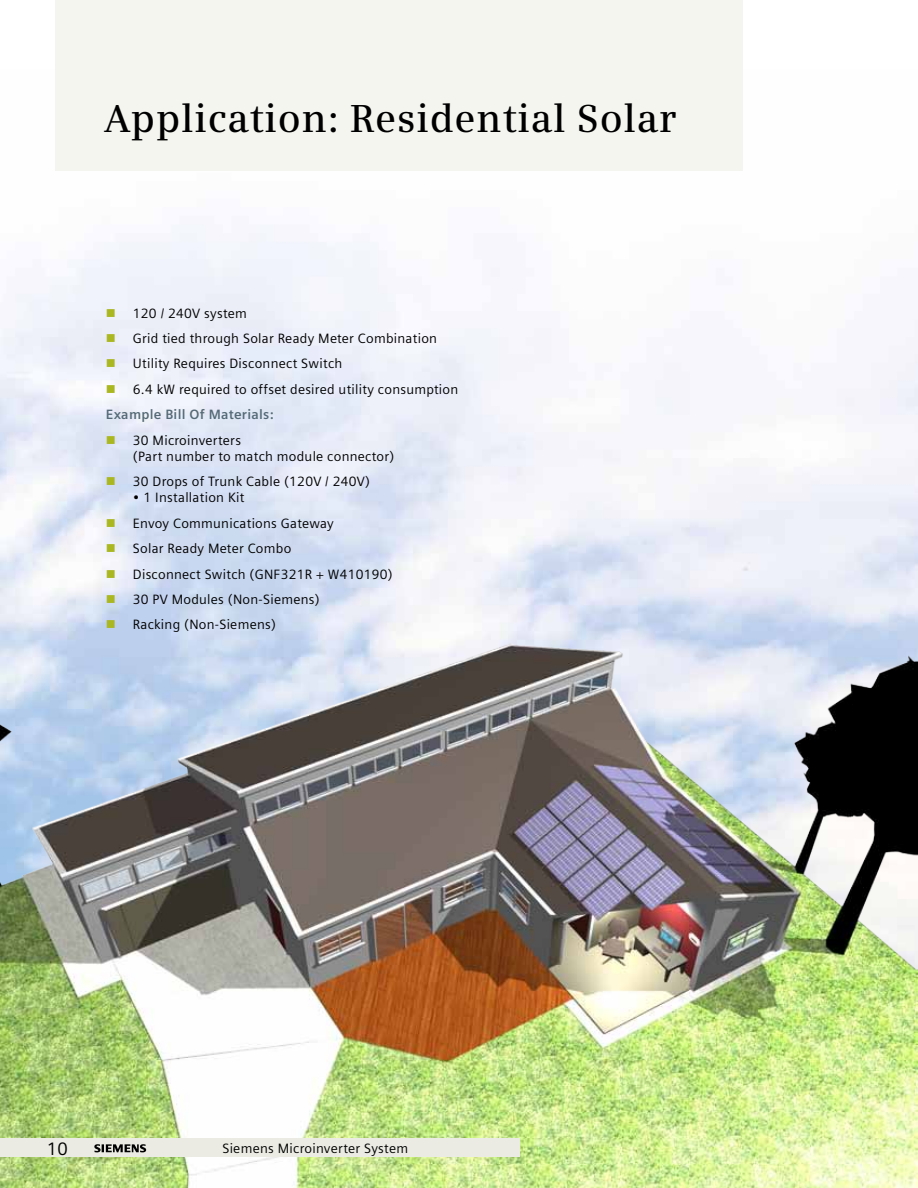
<style>
.page{position:relative;width:918px;height:1188px;background:#fff}
.page>*{position:absolute;margin:0;border:0;box-sizing:border-box;transform-origin:0 0}
.t1{font:600 39px "Siemens Serif OT";letter-spacing:.02em;color:#000}
.t2{font:18px "Siemens Sans";color:#000}
.t3{font:13.5px/25.3px "Siemens Sans";letter-spacing:.02em;color:#000}
.t4{font:700 13.5px "Siemens Sans";letter-spacing:.02em;color:#546a76}
</style>
<div class="page">
<div style="left:56px;top:0;width:687px;height:170px;background:#f5f5f0"></div>
<img style="left:0;top:558px;width:918px;height:630px">
<div style="left:0;top:1138px;width:519px;height:19px;background:#ebebe3"></div>
<svg style="left:94px;top:1144px;width:52px;height:8px"></svg>
<svg style="left:107px;top:309px;width:8px;height:8px"></svg>
<svg style="left:107px;top:334px;width:8px;height:8px"></svg>
<svg style="left:107px;top:360px;width:8px;height:7px"></svg>
<svg style="left:107px;top:436px;width:8px;height:8px"></svg>
<svg style="left:107px;top:477px;width:8px;height:8px"></svg>
<svg style="left:107px;top:519px;width:8px;height:8px"></svg>
<svg style="left:107px;top:544px;width:8px;height:8px"></svg>
<svg style="left:107px;top:570px;width:8px;height:8px"></svg>
<svg style="left:107px;top:595px;width:8px;height:8px"></svg>
<svg style="left:107px;top:620px;width:8px;height:8px"></svg>
<h1 class="t1" style="left:104px;top:96px;width:574px">Application: Residential Solar</h1>
<p class="t3" style="left:133px;top:300px;width:327px">120 / 240V system<br>Grid tied through Solar Ready Meter Combination Utility Requires Disconnect Switch<br>6.4 kW required to offset desired utility consumption</p>
<p class="t4" style="left:106px;top:407px;width:169px">Example Bill Of Materials:</p>
<p class="t3" style="left:133px;top:432px;width:263px;line-height:16.2px">30 Microinverters<br>(Part number to match module connector)</p>
<p class="t3" style="left:133px;top:469px;width:239px">30 Drops of Trunk Cable (120V / 240V)</p>
<p class="t3" style="left:133px;top:485px;width:261px">• 1 Installation Kit<br>Envoy Communications Gateway<br>Solar Ready Meter Combo<br>Disconnect Switch (GNF321R + W410190)<br>30 PV Modules (Non-Siemens)<br>Racking (Non-Siemens)</p>
<h2 class="t2" style="left:47px;top:1139px;width:23px">10</h2>
<p class="t3" style="left:222px;top:1135px;width:187px">Siemens Microinverter System</p>
</div>
